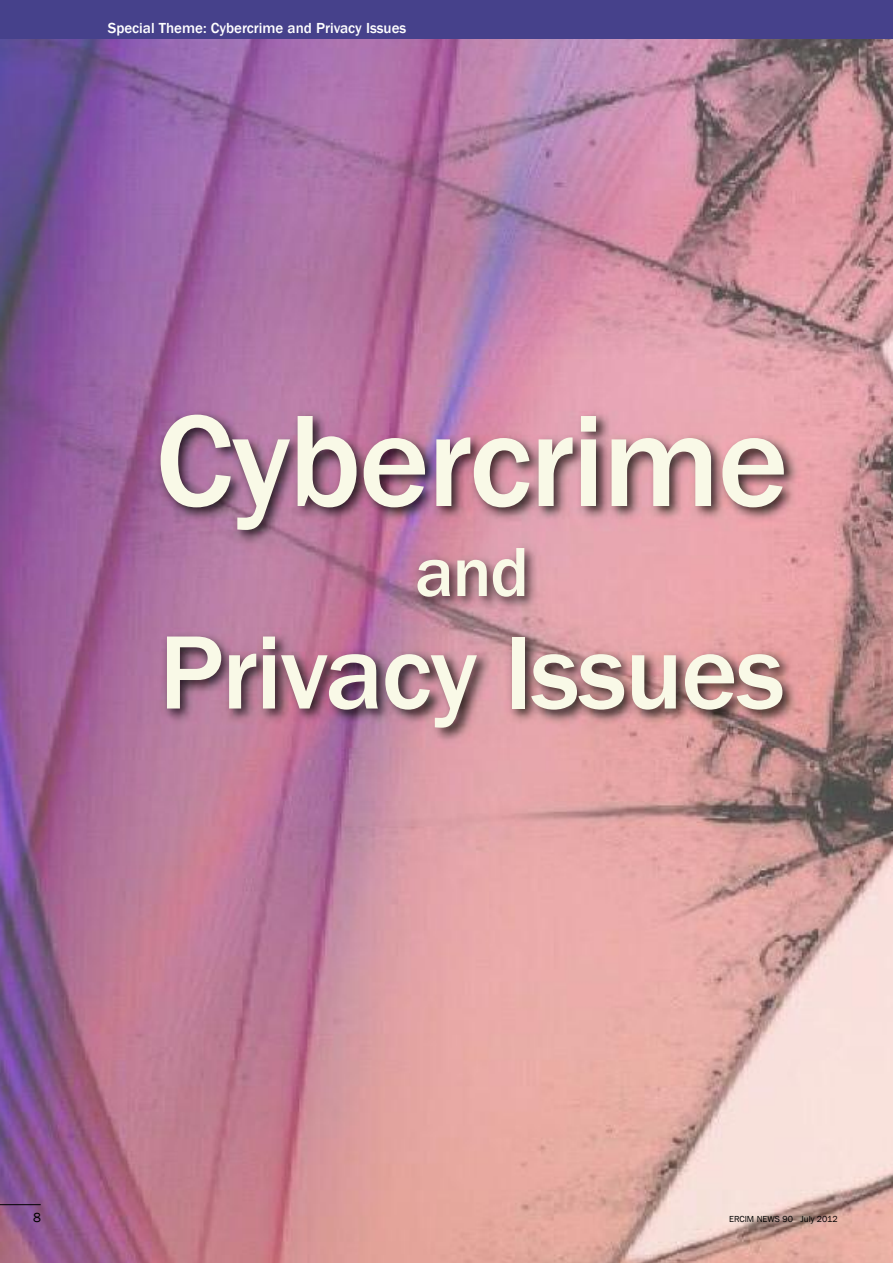
<style>
.page{position:relative;width:893px;height:1263px;background:#fff}
.page>*{position:absolute;margin:0;border:0;box-sizing:border-box;transform-origin:0 0}
.t1{font:500 135px "Franklin Gothic";letter-spacing:-.02em;color:#f9f9e7}
.t2{font:500 108px "Franklin Gothic";letter-spacing:-.02em;color:#f9f9e7}
.t3{font:500 72px "Franklin Gothic";color:#f9f9e7}
.t4{font:500 15px "Franklin Gothic";color:#fff}
.t5{font:13.5px "Franklin Gothic";color:#000}
.t6{font:9px "Franklin Gothic";color:#000}
</style>
<div class="page">
<img style="left:0;top:38px;width:893px;height:1225px">
<hr style="left:0;top:1204px;width:41px;height:1px;background:#000">
<div style="left:0;top:0;width:893px;height:38px;background:#46418b"></div>
<img style="left:67px;top:388px;width:823px;height:412px">
<p class="t4" style="left:108px;top:20px;width:300px">Special theme: Cybercrime and Privacy Issues</p>
<h1 class="t1" style="left:155px;top:382px;width:634px">Cybercrime</h1>
<h3 class="t3" style="left:415px;top:530px;width:116px">and</h3>
<h2 class="t2" style="left:159px;top:610px;width:627px">Privacy Issues</h2>
<p class="t5" style="left:33px;top:1210px;width:9px">8</p>
<p class="t6" style="left:729px;top:1214px;width:110px">ERCIM NEWS 90 July 2012</p>
</div>
